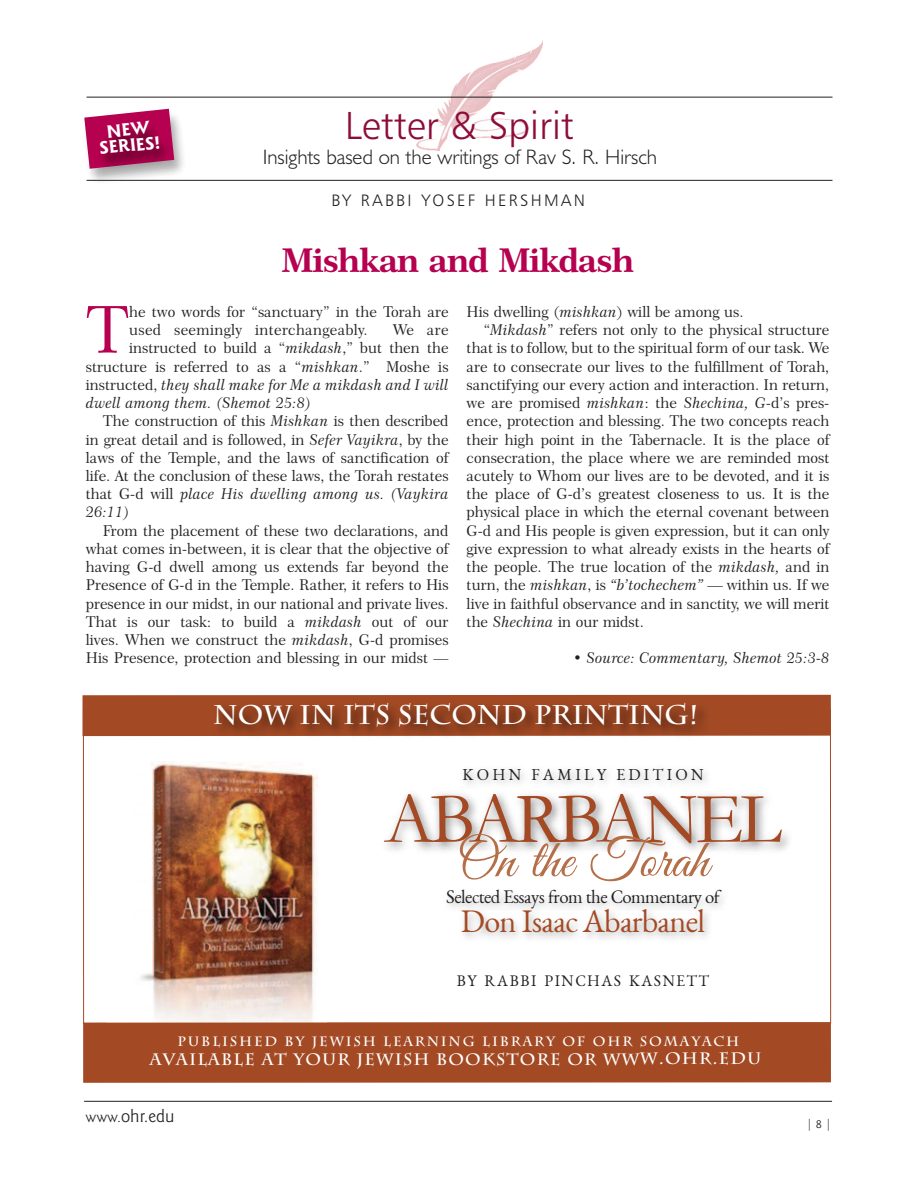
<style>
.page{position:relative;width:918px;height:1188px;background:#fff}
.page>*{position:absolute;margin:0;border:0;box-sizing:border-box;transform-origin:0 0}
.t1{font:72.9px "Garamond";letter-spacing:-.045em;color:#a34a24}
.t2{font:65.1px "Century 751 BT Roman No 2 B";color:#b60150}
.t3{font:54.75px "Great Vibes";color:#b46f49}
.t4{font:39px "Humanist 777 BT Light B";color:#8d0d3a}
.t5{font:33px "Century 751 BT Bold B";letter-spacing:-.03em;color:#b60150}
.t6{font:32.1px "EB Garamond 12";letter-spacing:-.025em;color:#a34a24}
.t7{font:700 27px "Charlemagne Std";color:#fff}
.t8{font:300 21px "Humanist 521 BT";color:#231f20}
.t9{font:18.75px "EB Garamond 12";letter-spacing:-.025em;color:#231f20}
.t10{font:300 18px "Goudy Sans IT Cby BT";color:#231f20}
.t11{font:700 18px/15.6px "Goudy Sans IT Cby BT";color:#fff;text-align:center}
.t12{font:700 16.5px "Charlemagne Std";letter-spacing:.065em;color:#fff}
.t13{font:16.5px "Humanist 777 BT Light B";letter-spacing:.14em;color:#231f20}
.t14{font:16.2px "EB Garamond 12";letter-spacing:.205em;color:#231f20}
.t15{font:15.75px "EB Garamond 12";letter-spacing:.1em;color:#231f20}
.t16{font:15px/18.3px "Century 751 BT Roman No 2 B";color:#231f20;text-align:justify}
.t17{font:15px/18.3px "Century 751 BT No 2 Italic B";color:#231f20}
.t18{font:700 13.5px "Charlemagne Std";letter-spacing:.135em;color:#fff}
.t19{font:300 12px "Goudy Sans IT Cby BT";color:#231f20}
.s1{font-family:"Century 751 BT No 2 Italic B"}
.s2{font-family:"Century 751 BT Roman No 2 B"}
.s3{font-size:15px}
</style>
<div class="page">
<img style="left:417px;top:40px;width:126px;height:110px">
<hr style="left:84px;top:1101px;width:748px;height:1px;background:#231f20">
<img style="left:84px;top:108px;width:112px;height:74px">
<hr style="left:87px;top:180px;width:745px;height:1px;background:#231f20">
<hr style="left:87px;top:97px;width:745px;height:1px;background:#231f20">
<div style="left:83px;top:695px;width:748px;height:41px;background:#a34a24"></div>
<img style="left:100px;top:694px;width:724px;height:43px">
<img style="left:386px;top:770px;width:403px;height:81px">
<img style="left:140px;top:762px;width:178px;height:260px">
<div style="left:83px;top:1022px;width:748px;height:61px;background:#a34a24"></div>
<p class="t11" style="left:97px;top:125px;width:63px;rotate:-6deg">NEW<br>SERIES!</p>
<h3 class="t4" style="left:345px;top:103px;width:231px">Letter &amp; Spirit</h3>
<h3 class="t8" style="left:263px;top:145px;width:396px">Insights based on the writings of Rav S. R. Hirsch</h3>
<p class="t13" style="left:331px;top:191px;width:255px">BY RABBI YOSEF HERSHMAN</p>
<h3 class="t5" style="left:282px;top:241px;width:354px">Mishkan and Mikdash</h3>
<h2 class="t2" style="left:86px;top:292px;width:45px">T</h2>
<p class="t16" style="left:129px;top:302px;width:321px">he two words for “sanctuary” in the Torah are used seemingly interchangeably.</p>
<p class="t16" style="left:86px;top:321px;width:364px;text-align:right">We are<br>instructed to build a “<span class="s1">mikdash</span>,” but then the structure is referred to as a “<span class="s1">mishkan</span>.” Moshe is</p>
<p class="t17" style="left:86px;top:375px;width:364px"><span class="s2">instructed,</span> they shall make for Me a mikdash and I will dwell among them. (Shemot 25:8)</p>
<p class="t16" style="left:86px;top:412px;width:364px;text-indent:17px">The construction of this <span class="s1">Mishkan</span> is then described in great detail and is followed, in <span class="s1">Sefer Vayikra</span>, by the laws of the Temple, and the laws of sanctification of life. At the conclusion of these laws, the Torah restates</p>
<p class="t17" style="left:86px;top:485px;width:364px"><span class="s2">that G-d will</span> place His dwelling among us. (Vaykira<br>26:11)</p>
<p class="t16" style="left:86px;top:521px;width:364px;text-indent:17px">From the placement of these two declarations, and what comes in-between, it is clear that the objective of having G-d dwell among us extends far beyond the Presence of G-d in the Temple. Rather, it refers to His presence in our midst, in our national and private lives.<br>That is our task: to build a <span class="s1">mikdash</span> out of our lives. When we construct the <span class="s1">mikdash</span>, G-d promises His Presence, protection and blessing in our midst —</p>
<p class="t16" style="left:467px;top:302px;width:278px">His dwelling (<span class="s1">mishkan</span>) will be among us.</p>
<p class="t16" style="left:484px;top:321px;width:347px">“<span class="s1">Mikdash</span>” refers not only to the physical structure</p>
<p class="t16" style="left:467px;top:339px;width:364px">that is to follow, but to the spiritual form of our task. We</p>
<p class="t16" style="left:467px;top:357px;width:364px">are to consecrate our lives to the fulfillment of Torah,</p>
<p class="t16" style="left:467px;top:375px;width:364px">sanctifying our every action and interaction. In return,</p>
<p class="t16" style="left:467px;top:394px;width:364px">we are promised <span class="s1">mishkan</span>: the <span class="s1">Shechina, G-</span>d’s pres-</p>
<p class="t16" style="left:467px;top:412px;width:364px">ence, protection and blessing. The two concepts reach</p>
<p class="t16" style="left:467px;top:430px;width:364px">their high point in the Tabernacle. It is the place of</p>
<p class="t16" style="left:467px;top:448px;width:364px">consecration, the place where we are reminded most</p>
<p class="t16" style="left:467px;top:467px;width:364px">acutely to Whom our lives are to be devoted, and it is</p>
<p class="t16" style="left:467px;top:485px;width:364px">the place of G-d’s greatest closeness to us. It is the</p>
<p class="t16" style="left:467px;top:503px;width:364px">physical place in which the eternal covenant between</p>
<p class="t16" style="left:467px;top:521px;width:364px">G-d and His people is given expression, but it can only</p>
<p class="t16" style="left:467px;top:540px;width:364px">give expression to what already exists in the hearts of</p>
<p class="t16" style="left:467px;top:558px;width:364px">the people. The true location of the <span class="s1">mikdash,</span> and in</p>
<p class="t16" style="left:467px;top:576px;width:364px">turn, the <span class="s1">mishkan</span>, is <span class="s1">“b’tochechem” —</span> within us. If we</p>
<p class="t16" style="left:467px;top:594px;width:364px">live in faithful observance and in sanctity, we will merit</p>
<p class="t16" style="left:467px;top:613px;width:179px">the <span class="s1">Shechina</span> in our midst.</p>
<p class="t17" style="left:573px;top:649px;width:258px">• Source: Commentary, Shemot 25:3-8</p>
<h3 class="t7" style="left:213px;top:699px;width:487px">NOW IN ITS SECOND PRINTING!</h3>
<p class="t14" style="left:462px;top:769px;width:239px">kohn Family eDition</p>
<h1 class="t1" style="left:384px;top:774px;width:399px">ABARBANEL</h1>
<h3 class="t3" style="left:457px;top:825px;width:253px">On the Torah</h3>
<p class="t9" style="left:446px;top:890px;width:275px">selected essays from the commentary of</p>
<h3 class="t6" style="left:461px;top:909px;width:246px">Don isaac abarbanel</h3>
<p class="t15" style="left:457px;top:975px;width:254px">by rabbi pinchas kasnett</p>
<p class="t18" style="left:177px;top:1034px;width:563px">PUBLISHED BY JEWISH LEARNING LIBRARY OF OHR SOMAYACH</p>
<p class="t12" style="left:150px;top:1049px;width:613px">AVAILABLE AT YOUR JEWISH BOOKSTORE OR WWW.OHR.EDU</p>
<p class="t10" style="left:86px;top:1106px;width:90px"><span class="s3">www.</span>ohr.edu</p>
<p class="t19" style="left:806px;top:1117px;width:27px">|8|</p>
</div>
